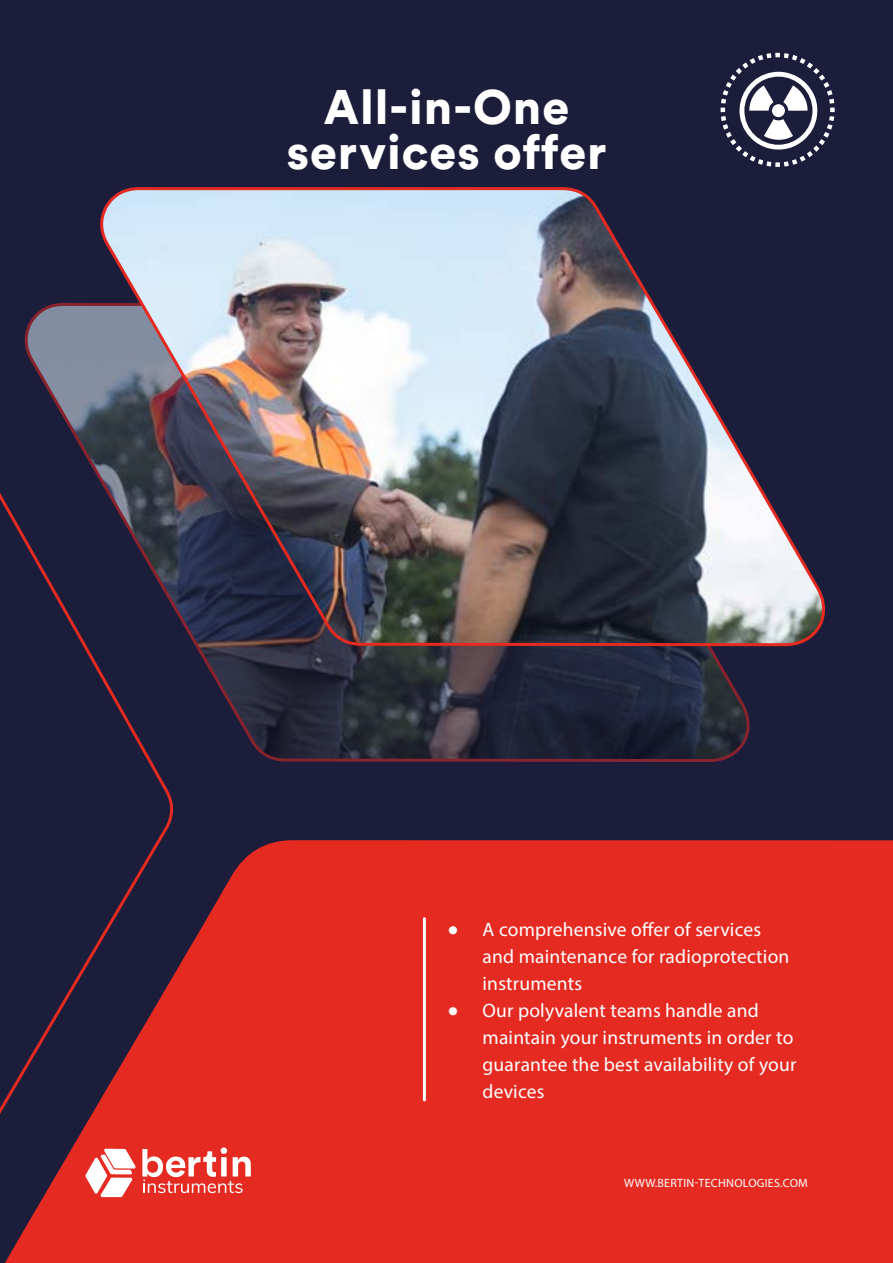
<style>
.page{position:relative;width:893px;height:1263px;background:#1b1d3a}
.page>*{position:absolute;margin:0;border:0;box-sizing:border-box;transform-origin:0 0}
.t1{font:900 48px/45px "Circular Std";letter-spacing:.02em;color:#fff;text-align:center}
.t2{font:19.5px/27px "Myriad Pro";letter-spacing:.01em;color:#fff}
.t3{font:12px "Myriad Pro";letter-spacing:.02em;color:#fff}
.s1{font-family:"Circular Std";font-weight:500}
</style>
<div class="page">
<div style="left:5px;top:840px;width:888px;height:423px;background:#e52a21"></div>
<svg style="left:24px;top:303px;width:726px;height:459px"></svg>
<img style="left:100px;top:187px;width:726px;height:461px">
<svg style="left:0;top:384px;width:178px;height:840px"></svg>
<hr style="left:423px;top:919px;width:3px;height:181px;background:#fff">
<div style="left:221px;top:1147px;width:6px;height:7px;background:#fff;border-radius:50%"></div>
<svg style="left:142px;top:1149px;width:109px;height:44px;background:#ed706a"></svg>
<svg style="left:85px;top:1149px;width:51px;height:48px;background:#f4aaa6"></svg>
<svg style="left:720px;top:52px;width:115px;height:115px"></svg>
<div style="left:772px;top:104px;width:13px;height:13px;background:#fff;border-radius:50%"></div>
<h1 class="t1" style="left:287px;top:84px;width:321px">All-in-One services offer</h1>
<p class="t2" style="left:483px;top:915px;width:308px;text-indent:-35px"><span class="s1">•</span> A comprehensive offer of services and maintenance for radioprotection instruments</p>
<p class="t2" style="left:483px;top:997px;width:315px;text-indent:-35px"><span class="s1">•</span> Our polyvalent teams handle and maintain your instruments in order to guarantee the best availability of your devices</p>
<p class="t3" style="left:624px;top:1175px;width:185px">WWW.BERTIN-TECHNOLOGIES.COM</p>
</div>
